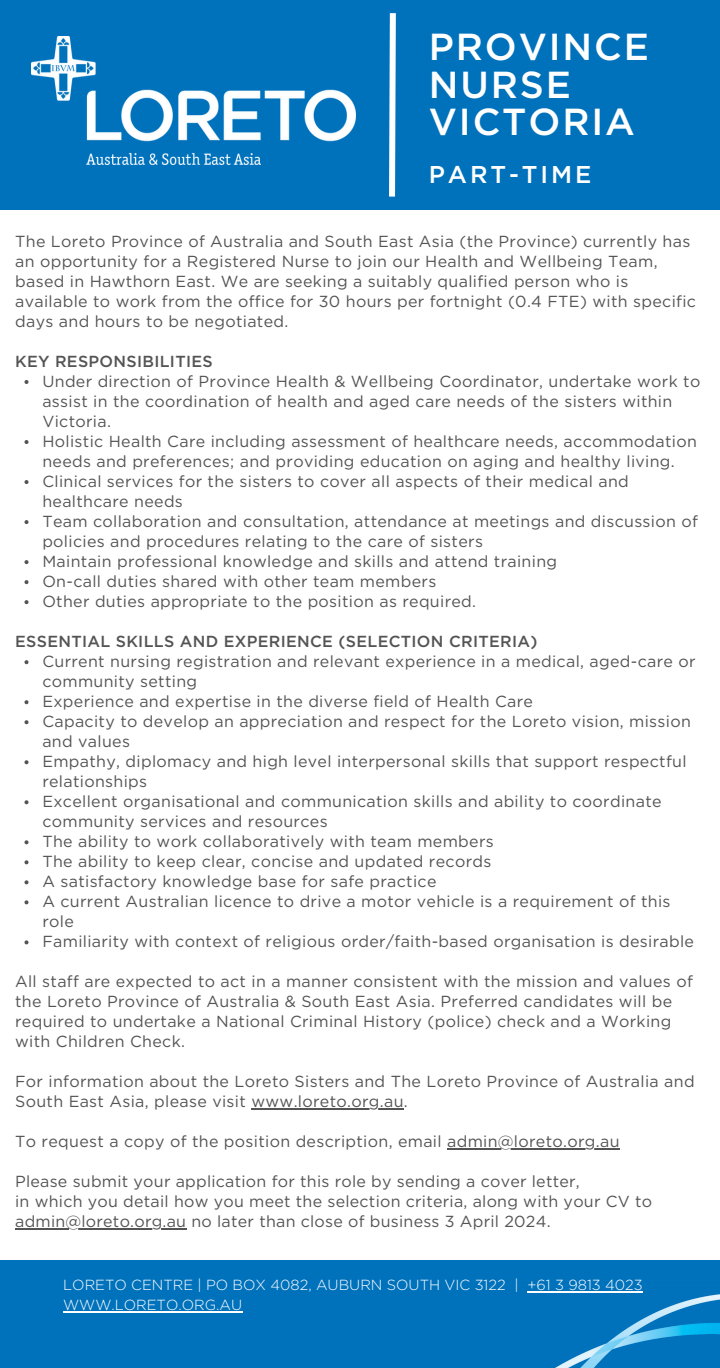
<style>
.page{position:relative;width:720px;height:1368px;background:#fff}
.page>*{position:absolute;margin:0;border:0;box-sizing:border-box;transform-origin:0 0}
.t1{font:500 37.6px/37.6px "Gotham";letter-spacing:.05em;color:#fff}
.t2{font:500 24.2px "Gotham";letter-spacing:.12em;color:#fff}
.t3{font:16px/20px "Gotham";letter-spacing:.02em;color:#545454}
.t4{font:500 16px "Gotham";letter-spacing:.02em;color:#545454}
.t5{font:300 14.6px/19.4px "Gotham";color:#fff}
</style>
<div class="page">
<div style="left:0;top:0;width:720px;height:210px;background:#0072bc"></div>
<div style="left:0;top:1261px;width:720px;height:107px;background:#0072bc"></div>
<img style="left:32px;top:37px;width:324px;height:127px">
<img style="left:527px;top:1291px;width:193px;height:77px">
<svg style="left:389px;top:13px;width:7px;height:184px"></svg>
<svg style="left:25px;top:380px;width:4px;height:4px"></svg>
<svg style="left:25px;top:440px;width:4px;height:4px"></svg>
<svg style="left:25px;top:480px;width:4px;height:4px"></svg>
<svg style="left:25px;top:520px;width:4px;height:4px"></svg>
<svg style="left:25px;top:560px;width:4px;height:4px"></svg>
<svg style="left:25px;top:580px;width:4px;height:4px"></svg>
<svg style="left:25px;top:600px;width:4px;height:4px"></svg>
<svg style="left:25px;top:660px;width:4px;height:4px"></svg>
<svg style="left:25px;top:700px;width:4px;height:4px"></svg>
<svg style="left:25px;top:720px;width:4px;height:4px"></svg>
<svg style="left:25px;top:760px;width:4px;height:4px"></svg>
<svg style="left:25px;top:800px;width:4px;height:4px"></svg>
<svg style="left:25px;top:840px;width:4px;height:4px"></svg>
<svg style="left:25px;top:860px;width:4px;height:4px"></svg>
<svg style="left:25px;top:880px;width:4px;height:4px"></svg>
<svg style="left:25px;top:900px;width:4px;height:4px"></svg>
<svg style="left:25px;top:940px;width:4px;height:4px"></svg>
<hr style="left:251px;top:1109px;width:153px;height:1px;background:#545454">
<hr style="left:447px;top:1149px;width:173px;height:1px;background:#545454">
<hr style="left:15px;top:1229px;width:171px;height:1px;background:#545454">
<hr style="left:528px;top:1292px;width:115px;height:1px;background:#fff">
<hr style="left:63px;top:1311px;width:179px;height:1px;background:#fff">
<h3 class="t1" style="left:429px;top:30px;width:222px">PROVINCE<br>NURSE<br>VICTORIA</h3>
<p class="t2" style="left:429px;top:164px;width:164px">PART-TIME</p>
<h2 class="t3" style="left:15px;top:232px;width:682px">The Loreto Province of Australia and South East Asia (the Province) currently has an opportunity for a Registered Nurse to join our Health and Wellbeing Team, based in Hawthorn East. We are seeking a suitably qualified person who is available to work from the office for 30 hours per fortnight (0.4 FTE) with specific days and hours to be negotiated.</h2>
<p class="t4" style="left:15px;top:354px;width:199px">KEY RESPONSIBILITIES</p>
<h3 class="t3" style="left:42px;top:372px;width:660px">Under direction of Province Health &amp; Wellbeing Coordinator, undertake work to assist in the coordination of health and aged care needs of the sisters within<br>Victoria.</h3>
<p class="t3" style="left:42px;top:432px;width:656px">Holistic Health Care including assessment of healthcare needs, accommodation needs and preferences; and providing education on aging and healthy living.</p>
<p class="t3" style="left:42px;top:472px;width:588px">Clinical services for the sisters to cover all aspects of their medical and healthcare needs</p>
<p class="t3" style="left:42px;top:512px;width:657px">Team collaboration and consultation, attendance at meetings and discussion of policies and procedures relating to the care of sisters</p>
<p class="t3" style="left:42px;top:552px;width:516px">Maintain professional knowledge and skills and attend training</p>
<p class="t3" style="left:42px;top:572px;width:395px">On-call duties shared with other team members</p>
<p class="t3" style="left:42px;top:592px;width:435px">Other duties appropriate to the position as required.</p>
<p class="t4" style="left:15px;top:634px;width:524px">ESSENTIAL SKILLS AND EXPERIENCE (SELECTION CRITERIA)</p>
<h3 class="t3" style="left:42px;top:652px;width:655px">Current nursing registration and relevant experience in a medical, aged-care or community setting</h3>
<p class="t3" style="left:42px;top:692px;width:492px">Experience and expertise in the diverse field of Health Care</p>
<p class="t3" style="left:42px;top:712px;width:650px">Capacity to develop an appreciation and respect for the Loreto vision, mission and values</p>
<p class="t3" style="left:42px;top:752px;width:646px">Empathy, diplomacy and high level interpersonal skills that support respectful relationships</p>
<p class="t3" style="left:42px;top:792px;width:621px">Excellent organisational and communication skills and ability to coordinate community services and resources</p>
<p class="t3" style="left:42px;top:832px;width:453px">The ability to work collaboratively with team members</p>
<p class="t3" style="left:42px;top:852px;width:451px">The ability to keep clear, concise and updated records</p>
<p class="t3" style="left:42px;top:872px;width:396px">A satisfactory knowledge base for safe practice</p>
<p class="t3" style="left:42px;top:892px;width:630px">A current Australian licence to drive a motor vehicle is a requirement of this role</p>
<p class="t3" style="left:42px;top:932px;width:653px">Familiarity with context of religious order/faith-based organisation is desirable</p>
<p class="t3" style="left:15px;top:972px;width:679px">All staff are expected to act in a manner consistent with the mission and values of the Loreto Province of Australia &amp; South East Asia. Preferred candidates will be required to undertake a National Criminal History (police) check and a Working with Children Check.</p>
<p class="t3" style="left:15px;top:1072px;width:681px">For information about the Loreto Sisters and The Loreto Province of Australia and<br>South East Asia, please visit www.loreto.org.au.</p>
<p class="t3" style="left:15px;top:1132px;width:606px">To request a copy of the position description, email admin@loreto.org.au</p>
<p class="t3" style="left:15px;top:1172px;width:566px">Please submit your application for this role by sending a cover letter,</p>
<p class="t3" style="left:15px;top:1192px;width:639px">in which you detail how you meet the selection criteria, along with your CV to</p>
<p class="t3" style="left:15px;top:1212px;width:537px">admin@loreto.org.au no later than close of business 3 April 2024.</p>
<p class="t5" style="left:63px;top:1276px;width:581px">LORETO CENTRE | PO BOX 4082, AUBURN SOUTH VIC 3122 | +61 3 9813 4023<br>WWW.LORETO.ORG.AU</p>
</div>
